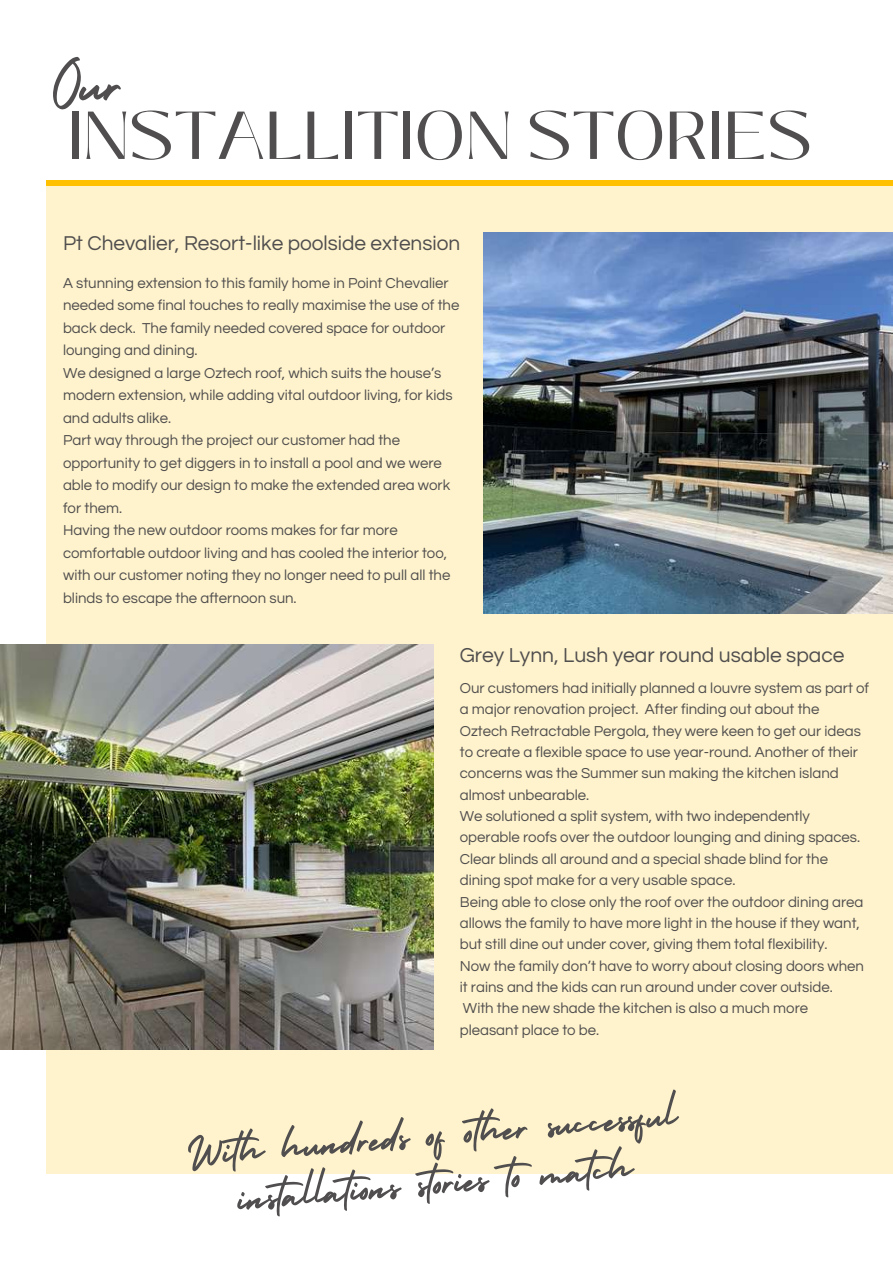
<style>
.page{position:relative;width:893px;height:1264px;background:#fff}
.page>*{position:absolute;margin:0;border:0;box-sizing:border-box;transform-origin:0 0}
.t1{font:69.75px "Holiday";color:#504e4e}
.t2{font:67.5px "Black Mango";color:#504e4e}
.t3{font:49.35px/48.2px "Holiday";color:#504e4e;text-align:center}
.t4{font:21px "Questrial";color:#504e4e}
.t5{font:20.85px "Questrial";color:#504e4e}
.t6{font:15px/21.3px "Questrial";color:#504e4e}
</style>
<div class="page">
<div style="left:47px;top:180px;width:845px;height:993px;background:#fff3cd"></div>
<img style="left:0;top:644px;width:433px;height:405px">
<img style="left:484px;top:232px;width:408px;height:381px">
<div style="left:47px;top:180px;width:845px;height:6px;background:#ffc000"></div>
<h1 class="t1" style="left:51px;top:30px;width:75px">Our</h1>
<h2 class="t2" style="left:67px;top:85px;width:746px">INSTALLITION STORIES</h2>
<h3 class="t5" style="left:63px;top:233px;width:398px">Pt Chevalier, Resort-like poolside extension</h3>
<p class="t6" style="left:63px;top:272px;width:398px;line-height:22.5px">A stunning extension to this family home in Point Chevalier needed some final touches to really maximise the use of the back deck. The family needed covered space for outdoor lounging and dining.<br>We designed a large Oztech roof, which suits the house’s modern extension, while adding vital outdoor living, for kids and adults alike.<br>Part way through the project our customer had the opportunity to get diggers in to install a pool and we were able to modify our design to make the extended area work for them.<br>Having the new outdoor rooms makes for far more comfortable outdoor living and has cooled the interior too, with our customer noting they no longer need to pull all the blinds to escape the afternoon sun.</p>
<h3 class="t4" style="left:460px;top:645px;width:386px">Grey Lynn, Lush year round usable space</h3>
<p class="t6" style="left:460px;top:677px;width:411px">Our customers had initially planned a louvre system as part of a major renovation project. After finding out about the Oztech Retractable Pergola, they were keen to get our ideas to create a flexible space to use year-round. Another of their concerns was the Summer sun making the kitchen island almost unbearable.<br>We solutioned a split system, with two independently operable roofs over the outdoor lounging and dining spaces.<br>Clear blinds all around and a special shade blind for the dining spot make for a very usable space.<br>Being able to close only the roof over the outdoor dining area allows the family to have more light in the house if they want, but still dine out under cover, giving them total flexibility.<br>Now the family don’t have to worry about closing doors when it rains and the kids can run around under cover outside.<br>With the new shade the kitchen is also a much more<br>pleasant place to be.</p>
<h3 class="t3" style="left:184px;top:1126px;width:493px;rotate:-5deg">With hundreds of other successful installations stories to match</h3>
</div>
